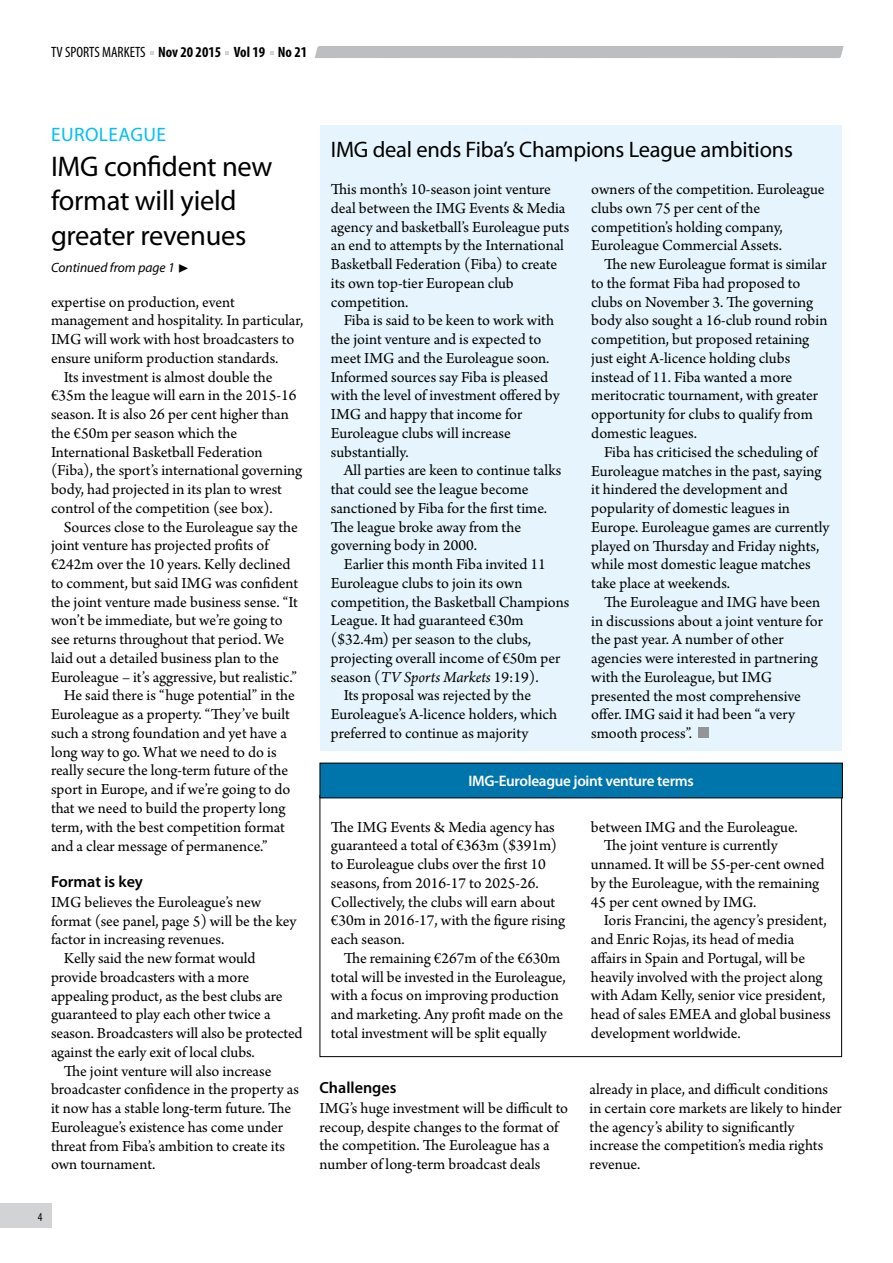
<style>
.page{position:relative;width:893px;height:1263px;background:#fff}
.page>*{position:absolute;margin:0;border:0;box-sizing:border-box;transform-origin:0 0}
.t1{font:28.5px/34.5px "Myriad Pro";letter-spacing:-.01em;color:#000}
.t2{font:22.5px "Myriad Pro";letter-spacing:-.01em;color:#000}
.t3{font:19.5px "Myriad Pro";letter-spacing:.02em;color:#00c0f3}
.t4{font:16.2px/18.8px "Arno Pro";color:#000}
.t5{font:italic 16.2px "Arno Pro";color:#000}
.t6{font:600 16.2px "Myriad Pro";color:#000}
.t7{font:600 15.15px "Myriad Pro";letter-spacing:-.02em;color:#fff}
.t8{font:700 condensed 15px "Myriad Pro";color:#000}
.t9{font:italic 13.5px "Myriad Pro";color:#000}
.t10{font:condensed 12px "Myriad Pro";color:#000}
.s1{font-weight:400}
.s2{font-family:"Arno Pro";font-weight:600;font-size:24px}
.s3{font-style:normal}
</style>
<div class="page">
<div style="left:0;top:1204px;width:51px;height:24px;background:#d1d3d4"></div>
<div style="left:315px;top:46px;width:528px;height:12px;background:#bcbec0"></div>
<div style="left:320px;top:125px;width:522px;height:625px;background:#e6f5fd"></div>
<div style="left:698px;top:727px;width:11px;height:11px;background:#939598"></div>
<div style="left:320px;top:763px;width:522px;height:35px;background:#0075ac"></div>
<p class="t8" style="left:51px;top:43px;width:258px"><span class="s1">TV SPORTS MARKETS</span> Nov 20 2015 Vol 19 No 21</p>
<p class="t3" style="left:51px;top:123px;width:116px">EUROLEAGUE</p>
<h1 class="t1" style="left:51px;top:148px;width:223px">IMG confident new format will yield greater revenues</h1>
<p class="t9" style="left:51px;top:260px;width:139px">Continued from page 1 <span class="s2">▶</span></p>
<p class="t4" style="left:51px;top:293px;width:185px">expertise on production, event</p>
<p class="t4" style="left:51px;top:312px;width:254px">management and hospitality. In particular,</p>
<p class="t4" style="left:51px;top:331px;width:245px">IMG will work with host broadcasters to</p>
<p class="t4" style="left:51px;top:349px;width:229px">ensure uniform production standards.</p>
<p class="t4" style="left:64px;top:368px;width:210px">Its investment is almost double the</p>
<p class="t4" style="left:51px;top:387px;width:247px">€35m the league will earn in the 2015-16</p>
<p class="t4" style="left:51px;top:406px;width:239px">season. It is also 26 per cent higher than</p>
<p class="t4" style="left:51px;top:424px;width:188px">the €50m per season which the</p>
<p class="t4" style="left:51px;top:443px;width:213px">International Basketball Federation</p>
<p class="t4" style="left:51px;top:462px;width:253px">(Fiba), the sport’s international governing</p>
<p class="t4" style="left:51px;top:481px;width:232px">body, had projected in its plan to wrest</p>
<p class="t4" style="left:51px;top:499px;width:223px">control of the competition (see box).</p>
<p class="t4" style="left:64px;top:518px;width:236px">Sources close to the Euroleague say the</p>
<p class="t4" style="left:51px;top:537px;width:219px">joint venture has projected profits of</p>
<p class="t4" style="left:51px;top:556px;width:241px">€242m over the 10 years. Kelly declined</p>
<p class="t4" style="left:51px;top:574px;width:249px">to comment, but said IMG was confident</p>
<p class="t4" style="left:51px;top:593px;width:248px">the joint venture made business sense. “It</p>
<p class="t4" style="left:51px;top:612px;width:233px">won’t be immediate, but we’re going to</p>
<p class="t4" style="left:51px;top:631px;width:235px">see returns throughout that period. We</p>
<p class="t4" style="left:51px;top:649px;width:229px">laid out a detailed business plan to the</p>
<p class="t4" style="left:51px;top:668px;width:247px">Euroleague – it’s aggressive, but realistic.”</p>
<p class="t4" style="left:64px;top:687px;width:233px">He said there is “huge potential” in the</p>
<p class="t4" style="left:51px;top:706px;width:240px">Euroleague as a property. “They’ve built</p>
<p class="t4" style="left:51px;top:724px;width:237px">such a strong foundation and yet have a</p>
<p class="t4" style="left:51px;top:743px;width:227px">long way to go. What we need to do is</p>
<p class="t4" style="left:51px;top:762px;width:239px">really secure the long-term future of the</p>
<p class="t4" style="left:51px;top:781px;width:241px">sport in Europe, and if we’re going to do</p>
<p class="t4" style="left:51px;top:800px;width:236px">that we need to build the property long</p>
<p class="t4" style="left:51px;top:818px;width:235px">term, with the best competition format</p>
<p class="t4" style="left:51px;top:837px;width:218px">and a clear message of permanence.”</p>
<p class="t6" style="left:51px;top:871px;width:93px">Format is key</p>
<p class="t4" style="left:51px;top:893px;width:212px">IMG believes the Euroleague’s new</p>
<p class="t4" style="left:51px;top:912px;width:247px">format (see panel, page 5) will be the key</p>
<p class="t4" style="left:51px;top:931px;width:175px">factor in increasing revenues.</p>
<p class="t4" style="left:64px;top:950px;width:193px">Kelly said the new format would</p>
<p class="t4" style="left:51px;top:968px;width:200px">provide broadcasters with a more</p>
<p class="t4" style="left:51px;top:987px;width:233px">appealing product, as the best clubs are</p>
<p class="t4" style="left:51px;top:1006px;width:221px">guaranteed to play each other twice a</p>
<p class="t4" style="left:51px;top:1025px;width:253px">season. Broadcasters will also be protected</p>
<p class="t4" style="left:51px;top:1043px;width:205px">against the early exit of local clubs.</p>
<p class="t4" style="left:64px;top:1062px;width:209px">The joint venture will also increase</p>
<p class="t4" style="left:51px;top:1081px;width:250px">broadcaster confidence in the property as</p>
<p class="t4" style="left:51px;top:1100px;width:242px">it now has a stable long-term future. The</p>
<p class="t4" style="left:51px;top:1118px;width:234px">Euroleague’s existence has come under</p>
<p class="t4" style="left:51px;top:1137px;width:236px">threat from Fiba’s ambition to create its</p>
<p class="t4" style="left:51px;top:1156px;width:106px">own tournament.</p>
<p class="t10" style="left:38px;top:1209px;width:6px">4</p>
<h2 class="t2" style="left:331px;top:135px;width:464px">IMG deal ends Fiba’s Champions League ambitions</h2>
<p class="t4" style="left:331px;top:181px;width:240px">This month’s 10-season joint venture deal between the IMG Events &amp; Media agency and basketball’s Euroleague puts an end to attempts by the International Basketball Federation (Fiba) to create its own top-tier European club competition.</p>
<p class="t4" style="left:331px;top:312px;width:230px;text-indent:13px">Fiba is said to be keen to work with the joint venture and is expected to meet IMG and the Euroleague soon.<br>Informed sources say Fiba is pleased with the level of investment offered by<br>IMG and happy that income for<br>Euroleague clubs will increase substantially.</p>
<p class="t4" style="left:331px;top:462px;width:232px;text-indent:13px">All parties are keen to continue talks that could see the league become sanctioned by Fiba for the first time.<br>The league broke away from the governing body in 2000.</p>
<p class="t4" style="left:344px;top:556px;width:204px">Earlier this month Fiba invited 11</p>
<p class="t4" style="left:331px;top:574px;width:193px">Euroleague clubs to join its own</p>
<p class="t4" style="left:331px;top:593px;width:240px">competition, the Basketball Champions</p>
<p class="t4" style="left:331px;top:612px;width:194px">League. It had guaranteed €30m</p>
<p class="t4" style="left:331px;top:631px;width:202px">($32.4m) per season to the clubs,</p>
<p class="t4" style="left:331px;top:650px;width:231px">projecting overall income of €50m per</p>
<p class="t5" style="left:331px;top:667px;width:209px"><span class="s3">season (</span>TV Sports Markets <span class="s3">19:19).</span></p>
<p class="t4" style="left:344px;top:687px;width:189px">Its proposal was rejected by the</p>
<p class="t4" style="left:331px;top:706px;width:228px">Euroleague’s A-licence holders, which</p>
<p class="t4" style="left:331px;top:725px;width:199px">preferred to continue as majority</p>
<p class="t4" style="left:591px;top:181px;width:235px">owners of the competition. Euroleague clubs own 75 per cent of the competition’s holding company,<br>Euroleague Commercial Assets.</p>
<p class="t4" style="left:591px;top:256px;width:238px;text-indent:13px">The new Euroleague format is similar to the format Fiba had proposed to clubs on November 3. The governing body also sought a 16-club round robin competition, but proposed retaining just eight A-licence holding clubs instead of 11. Fiba wanted a more meritocratic tournament, with greater opportunity for clubs to qualify from domestic leagues.</p>
<p class="t4" style="left:591px;top:443px;width:240px;text-indent:13px">Fiba has criticised the scheduling of Euroleague matches in the past, saying it hindered the development and popularity of domestic leagues in Europe. Euroleague games are currently played on Thursday and Friday nights, while most domestic league matches take place at weekends.</p>
<p class="t4" style="left:591px;top:593px;width:233px;text-indent:13px">The Euroleague and IMG have been in discussions about a joint venture for the past year. A number of other agencies were interested in partnering with the Euroleague, but IMG presented the most comprehensive offer. IMG said it had been “a very smooth process”.</p>
<p class="t7" style="left:468px;top:771px;width:227px">IMG-Euroleague joint venture terms</p>
<p class="t4" style="left:331px;top:818px;width:236px">The IMG Events &amp; Media agency has guaranteed a total of €363m ($391m) to Euroleague clubs over the first 10 seasons, from 2016-17 to 2025-26.<br>Collectively, the clubs will earn about €30m in 2016-17, with the figure rising each season.</p>
<p class="t4" style="left:331px;top:949px;width:236px;text-indent:13px">The remaining €267m of the €630m total will be invested in the Euroleague, with a focus on improving production and marketing. Any profit made on the total investment will be split equally</p>
<p class="t6" style="left:320px;top:1077px;width:78px">Challenges</p>
<p class="t4" style="left:320px;top:1099px;width:250px">IMG’s huge investment will be difficult to recoup, despite changes to the format of the competition. The Euroleague has a number of long-term broadcast deals</p>
<p class="t4" style="left:591px;top:818px;width:208px">between IMG and the Euroleague.</p>
<p class="t4" style="left:604px;top:837px;width:175px">The joint venture is currently</p>
<p class="t4" style="left:591px;top:856px;width:235px">unnamed. It will be 55-per-cent owned</p>
<p class="t4" style="left:591px;top:874px;width:230px">by the Euroleague, with the remaining</p>
<p class="t4" style="left:591px;top:893px;width:167px">45 per cent owned by IMG.</p>
<p class="t4" style="left:604px;top:912px;width:224px">Ioris Francini, the agency’s president,</p>
<p class="t4" style="left:591px;top:931px;width:205px">and Enric Rojas, its head of media</p>
<p class="t4" style="left:591px;top:949px;width:216px">affairs in Spain and Portugal, will be</p>
<p class="t4" style="left:591px;top:968px;width:233px">heavily involved with the project along</p>
<p class="t4" style="left:591px;top:987px;width:236px">with Adam Kelly, senior vice president,</p>
<p class="t4" style="left:591px;top:1006px;width:241px">head of sales EMEA and global business</p>
<p class="t4" style="left:591px;top:1024px;width:151px">development worldwide.</p>
<p class="t4" style="left:590px;top:1081px;width:253px">already in place, and difficult conditions in certain core markets are likely to hinder the agency’s ability to significantly increase the competition’s media rights revenue.</p>
</div>
